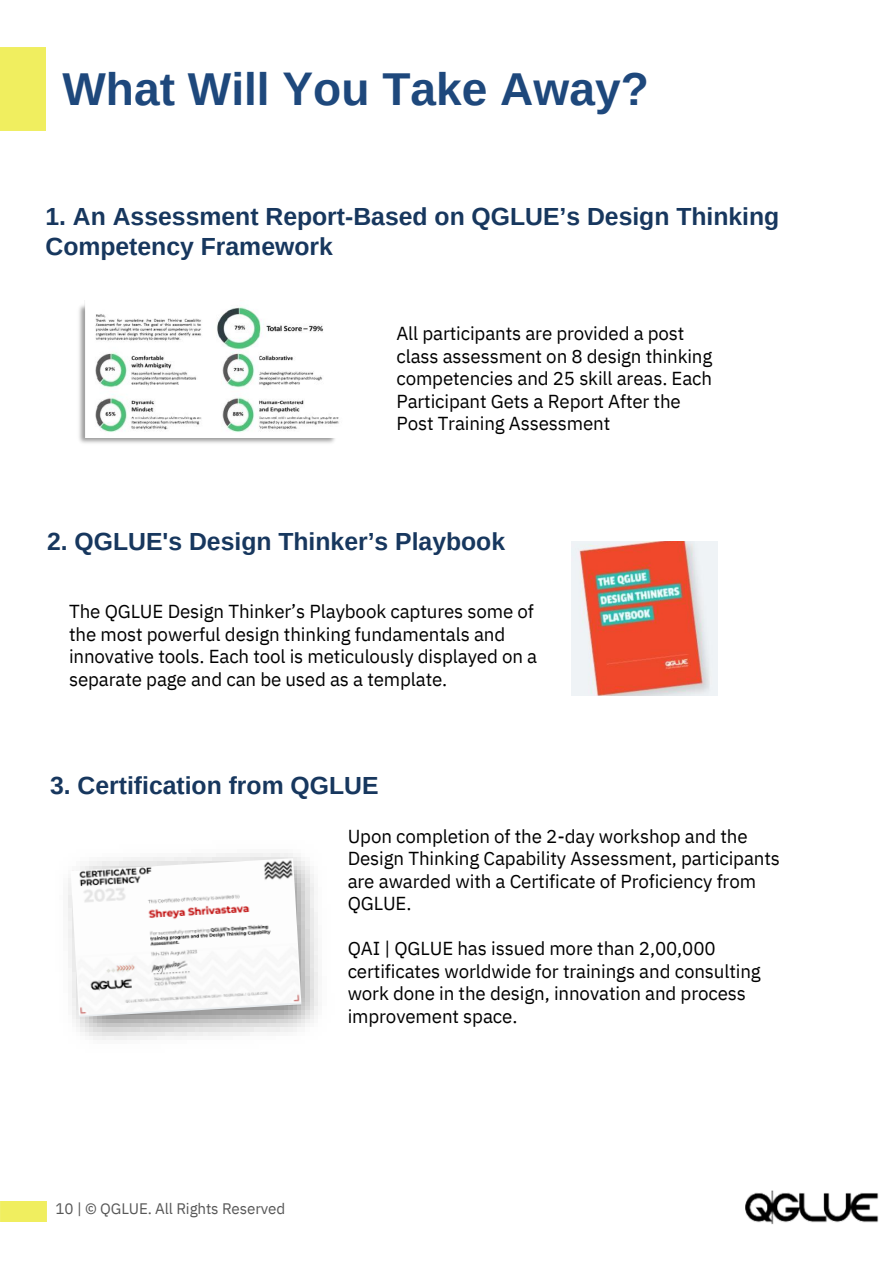
<style>
.page{position:relative;width:893px;height:1263px;background:#fff}
.page>*{position:absolute;margin:0;border:0;box-sizing:border-box;transform-origin:0 0}
.t1{font:700 46.05px "Arimo";color:#1e487c}
.t2{font:700 24.75px/29.2px "Arimo";color:#17375e}
.t3{font:18.75px/22.5px "IBM Plex Sans";letter-spacing:-.005em;color:#000}
.t4{font:15.23px "IBM Plex Sans";letter-spacing:-.01em;color:#575757}
</style>
<div class="page">
<img style="left:745px;top:1190px;width:133px;height:34px">
<img style="left:0;top:1202px;width:46px;height:20px">
<img style="left:571px;top:541px;width:146px;height:154px">
<img style="left:68px;top:853px;width:250px;height:187px">
<div style="left:0;top:48px;width:46px;height:83px;background:#f0ee5f"></div>
<img style="left:79px;top:306px;width:256px;height:137px">
<img style="left:81px;top:303px;width:258px;height:134px">
<img style="left:71px;top:858px;width:230px;height:159px">
<h3 class="t1" style="left:62px;top:63px;width:588px">What Will You Take Away?</h3>
<h3 class="t2" style="left:45px;top:202px;width:735px">1. An Assessment Report-Based on QGLUE’s Design Thinking<br>Competency Framework</h3>
<p class="t3" style="left:396px;top:322px;width:317px">All participants are provided a post class assessment on 8 design thinking competencies and 25 skill areas. Each Participant Gets a Report After the Post Training Assessment</p>
<h3 class="t2" style="left:47px;top:526px;width:459px">2. QGLUE's Design Thinker’s Playbook</h3>
<h2 class="t3" style="left:69px;top:600px;width:469px">The QGLUE Design Thinker’s Playbook captures some of the most powerful design thinking fundamentals and innovative tools. Each tool is meticulously displayed on a separate page and can be used as a template.</h2>
<p class="t2" style="left:50px;top:771px;width:330px">3. Certification from QGLUE</p>
<p class="t3" style="left:348px;top:824px;width:434px">Upon completion of the 2-day workshop and the Design Thinking Capability Assessment, participants are awarded with a Certificate of Proficiency from QGLUE.</p>
<p class="t3" style="left:348px;top:937px;width:415px">QAI | QGLUE has issued more than 2,00,000 certificates worldwide for trainings and consulting work done in the design, innovation and process improvement space.</p>
<h2 class="t4" style="left:56px;top:1199px;width:231px">10 | © QGLUE. All Rights Reserved</h2>
</div>
